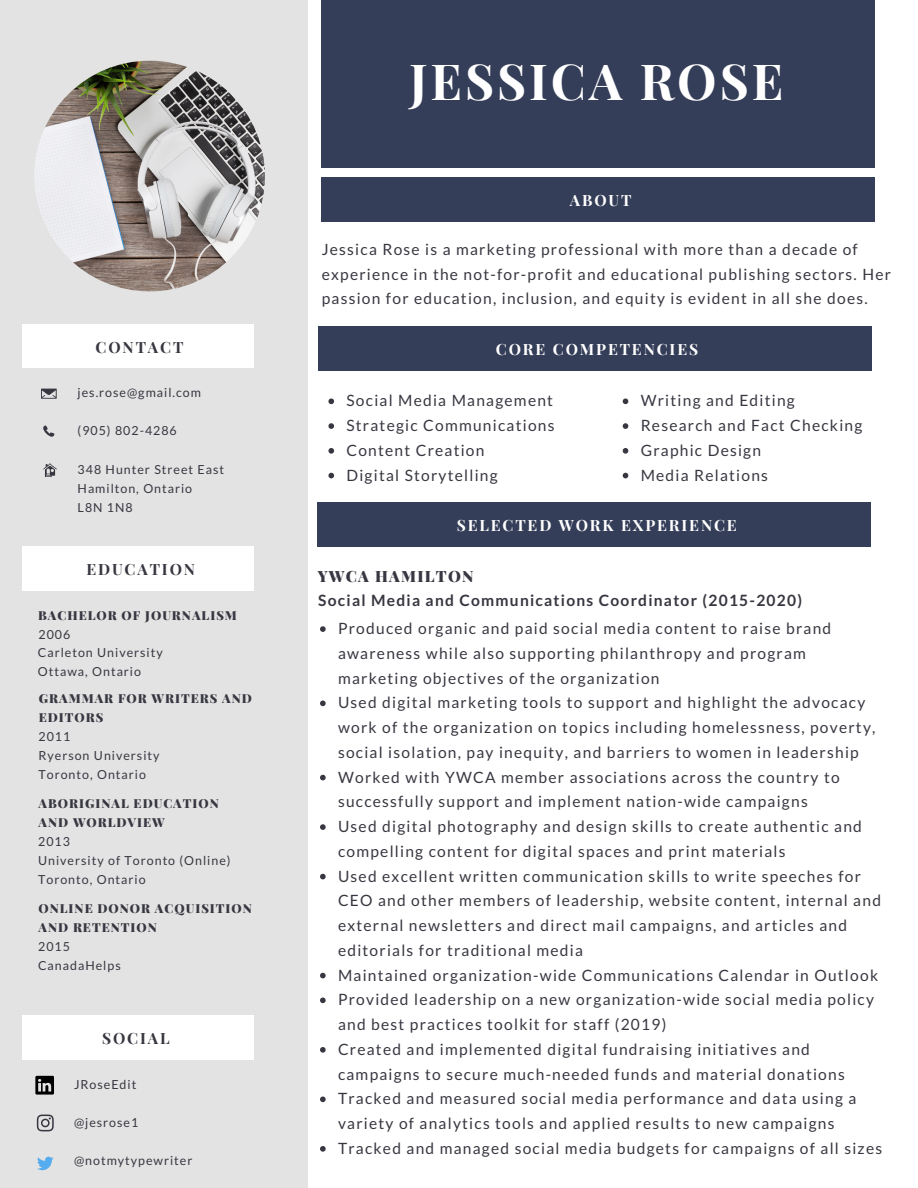
<style>
.page{position:relative;width:918px;height:1188px;background:#fff}
.page>*{position:absolute;margin:0;border:0;box-sizing:border-box;transform-origin:0 0}
.t1{font:700 49.8px "Playfair Display";letter-spacing:.06em;color:#fff}
.t2{font:15.6px/24.8px "Lato";letter-spacing:.08em;color:#373741}
.t3{font:700 15.6px "Lato";letter-spacing:.08em;color:#373741}
.t4{font:700 15.6px "Playfair Display";letter-spacing:.12em;color:#fff}
.t5{font:700 15.6px "Playfair Display";letter-spacing:.12em;color:#373741}
.t6{font:900 15.6px "Playfair Display";letter-spacing:.08em;color:#373741}
.t7{font:12.45px/19.2px "Lato";letter-spacing:.08em;color:#373741}
.t8{font:900 12.45px/19.2px "Playfair Display";letter-spacing:.08em;color:#373741}
</style>
<div class="page">
<div style="left:0;top:0;width:307px;height:1188px;background:#e3e3e3"></div>
<div style="left:322px;top:0;width:553px;height:168px;background:#353e59"></div>
<div style="left:318px;top:326px;width:553px;height:44px;background:#353e59"></div>
<div style="left:22px;top:324px;width:232px;height:44px;background:#fff"></div>
<div style="left:22px;top:547px;width:232px;height:44px;background:#fff"></div>
<div style="left:22px;top:1016px;width:232px;height:44px;background:#fff"></div>
<svg style="left:41px;top:389px;width:16px;height:10px"></svg>
<svg style="left:43px;top:425px;width:11px;height:12px"></svg>
<svg style="left:43px;top:464px;width:14px;height:13px"></svg>
<div style="left:318px;top:503px;width:553px;height:44px;background:#353e59"></div>
<div style="left:322px;top:178px;width:553px;height:44px;background:#353e59"></div>
<svg style="left:328px;top:399px;width:6px;height:5px"></svg>
<svg style="left:328px;top:423px;width:6px;height:6px"></svg>
<svg style="left:328px;top:448px;width:6px;height:6px"></svg>
<svg style="left:328px;top:473px;width:6px;height:5px"></svg>
<svg style="left:623px;top:399px;width:5px;height:5px"></svg>
<svg style="left:623px;top:423px;width:5px;height:6px"></svg>
<svg style="left:623px;top:448px;width:5px;height:6px"></svg>
<svg style="left:623px;top:473px;width:5px;height:5px"></svg>
<svg style="left:37px;top:1115px;width:17px;height:16px"></svg>
<svg style="left:37px;top:1157px;width:17px;height:13px"></svg>
<img style="left:34px;top:61px;width:231px;height:230px;border-radius:50%">
<svg style="left:35px;top:1076px;width:19px;height:19px"></svg>
<svg style="left:320px;top:626px;width:6px;height:6px"></svg>
<svg style="left:320px;top:701px;width:6px;height:5px"></svg>
<svg style="left:320px;top:775px;width:6px;height:5px"></svg>
<svg style="left:320px;top:824px;width:6px;height:6px"></svg>
<svg style="left:320px;top:874px;width:6px;height:5px"></svg>
<svg style="left:320px;top:973px;width:6px;height:5px"></svg>
<svg style="left:320px;top:998px;width:6px;height:5px"></svg>
<svg style="left:320px;top:1047px;width:6px;height:6px"></svg>
<svg style="left:320px;top:1097px;width:6px;height:5px"></svg>
<svg style="left:320px;top:1146px;width:6px;height:6px"></svg>
<p class="t5" style="left:96px;top:337px;width:89px">CONTACT</p>
<p class="t7" style="left:78px;top:383px;width:125px">jes.rose@gmail.com</p>
<p class="t7" style="left:78px;top:421px;width:101px">(905) 802-4286</p>
<p class="t7" style="left:78px;top:459px;width:148px">348 Hunter Street East<br>Hamilton, Ontario<br>L8N 1N8</p>
<p class="t5" style="left:86px;top:558px;width:110px">EDUCATION</p>
<p class="t8" style="left:38px;top:605px;width:200px">BACHELOR OF JOURNALISM</p>
<p class="t7" style="left:38px;top:625px;width:126px;line-height:18.8px">2006<br>Carleton University<br>Ottawa, Ontario</p>
<p class="t8" style="left:39px;top:688px;width:215px">GRAMMAR FOR WRITERS AND<br>EDITORS</p>
<p class="t7" style="left:38px;top:727px;width:123px">2011<br>Ryerson University<br>Toronto, Ontario</p>
<p class="t8" style="left:38px;top:793px;width:182px">ABORIGINAL EDUCATION<br>AND WORLDVIEW</p>
<p class="t7" style="left:38px;top:831px;width:194px">2013<br>University of Toronto (Online)<br>Toronto, Ontario</p>
<p class="t8" style="left:38px;top:898px;width:215px">ONLINE DONOR ACQUISITION<br>AND RETENTION</p>
<p class="t7" style="left:38px;top:936px;width:84px">2015<br>CanadaHelps</p>
<p class="t5" style="left:102px;top:1027px;width:69px">SOCIAL</p>
<p class="t7" style="left:74px;top:1074px;width:64px">JRoseEdit</p>
<p class="t7" style="left:74px;top:1113px;width:66px">@jesrose1</p>
<p class="t7" style="left:74px;top:1151px;width:120px">@notmytypewriter</p>
<h1 class="t1" style="left:409px;top:46px;width:375px">JESSICA ROSE</h1>
<p class="t4" style="left:570px;top:189px;width:63px">ABOUT</p>
<p class="t2" style="left:322px;top:237px;width:571px">Jessica Rose is a marketing professional with more than a decade of experience in the not-for-profit and educational publishing sectors. Her passion for education, inclusion, and equity is evident in all she does.</p>
<p class="t4" style="left:496px;top:338px;width:204px">CORE COMPETENCIES</p>
<p class="t2" style="left:346px;top:388px;width:210px">Social Media Management<br>Strategic Communications<br>Content Creation<br>Digital Storytelling</p>
<p class="t2" style="left:641px;top:388px;width:223px">Writing and Editing<br>Research and Fact Checking<br>Graphic Design<br>Media Relations</p>
<p class="t4" style="left:457px;top:514px;width:282px">SELECTED WORK EXPERIENCE</p>
<p class="t6" style="left:318px;top:565px;width:157px">YWCA HAMILTON</p>
<p class="t3" style="left:318px;top:591px;width:485px">Social Media and Communications Coordinator (2015-2020)</p>
<p class="t2" style="left:338px;top:616px;width:546px">Produced organic and paid social media content to raise brand awareness while also supporting philanthropy and program marketing objectives of the organization<br>Used digital marketing tools to support and highlight the advocacy work of the organization on topics including homelessness, poverty, social isolation, pay inequity, and barriers to women in leadership Worked with YWCA member associations across the country to successfully support and implement nation-wide campaigns<br>Used digital photography and design skills to create authentic and compelling content for digital spaces and print materials<br>Used excellent written communication skills to write speeches for CEO and other members of leadership, website content, internal and external newsletters and direct mail campaigns, and articles and editorials for traditional media<br>Maintained organization-wide Communications Calendar in Outlook Provided leadership on a new organization-wide social media policy and best practices toolkit for staff (2019)<br>Created and implemented digital fundraising initiatives and campaigns to secure much-needed funds and material donations Tracked and measured social media performance and data using a variety of analytics tools and applied results to new campaigns Tracked and managed social media budgets for campaigns of all sizes</p>
</div>
